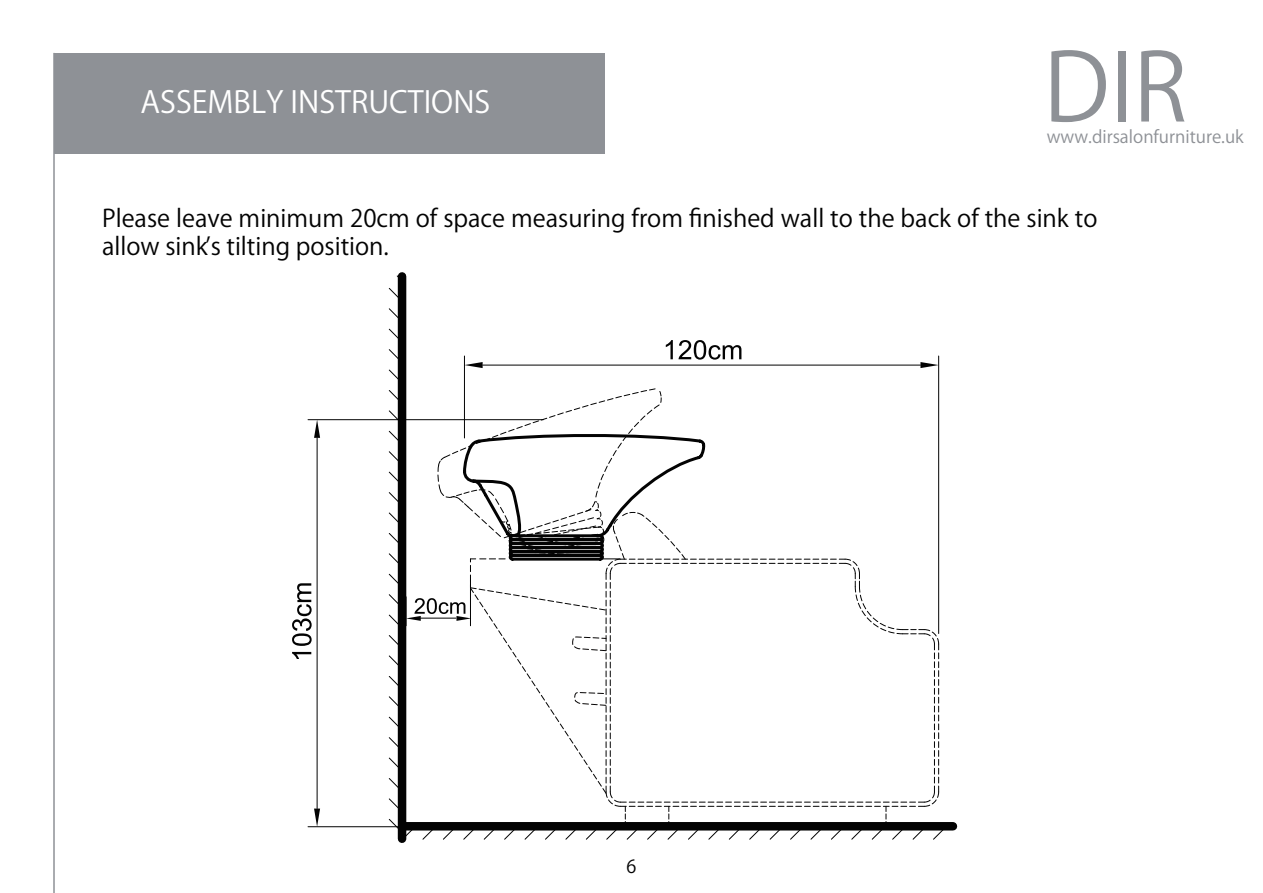
<style>
.page{position:relative;width:1263px;height:893px;background:#fff}
.page>*{position:absolute;margin:0;border:0;box-sizing:border-box;transform-origin:0 0}
.t1{font:93px "Koz Go Pr 6 N";color:#8e9196}
.t2{font:30px "Koz Go Pr 6 N";color:#fff}
.t3{font:24px/28.8px "Koz Go Pr 6 N";color:#030303}
.t4{font:18px "Koz Go Pr 6 N";color:#030303}
.t5{font:17.25px "Koz Go Pr 6 N";color:#8e9196}
</style>
<div class="page">
<div style="left:54px;top:53px;width:551px;height:101px;background:#8e9196"></div>
<hr style="left:53px;top:53px;width:2px;height:840px;background:#8e9196">
<hr style="left:308px;top:826px;width:98px;height:1px;background:#030303">
<hr style="left:308px;top:419px;width:235px;height:1px;background:#030303">
<hr style="left:317px;top:438px;width:1px;height:370px;background:#030303">
<svg style="left:314px;top:808px;width:6px;height:19px"></svg>
<svg style="left:314px;top:420px;width:6px;height:18px"></svg>
<svg style="left:292px;top:652px;width:19px;height:7px"></svg>
<svg style="left:292px;top:583px;width:20px;height:63px"></svg>
<svg style="left:388px;top:275px;width:559px;height:565px"></svg>
<p class="t2" style="left:141px;top:85px;width:351px">ASSEMBLY INSTRUCTIONS</p>
<h1 class="t1" style="left:1043px;top:35px;width:145px">DIR</h1>
<p class="t5" style="left:1047px;top:127px;width:198px">www.dirsalonfurniture.uk</p>
<p class="t3" style="left:102px;top:204px;width:997px">Please leave minimum 20cm of space measuring from finished wall to the back of the sink to allow sinkʼs tilting position.</p>
<p class="t4" style="left:626px;top:856px;width:11px">6</p>
</div>
